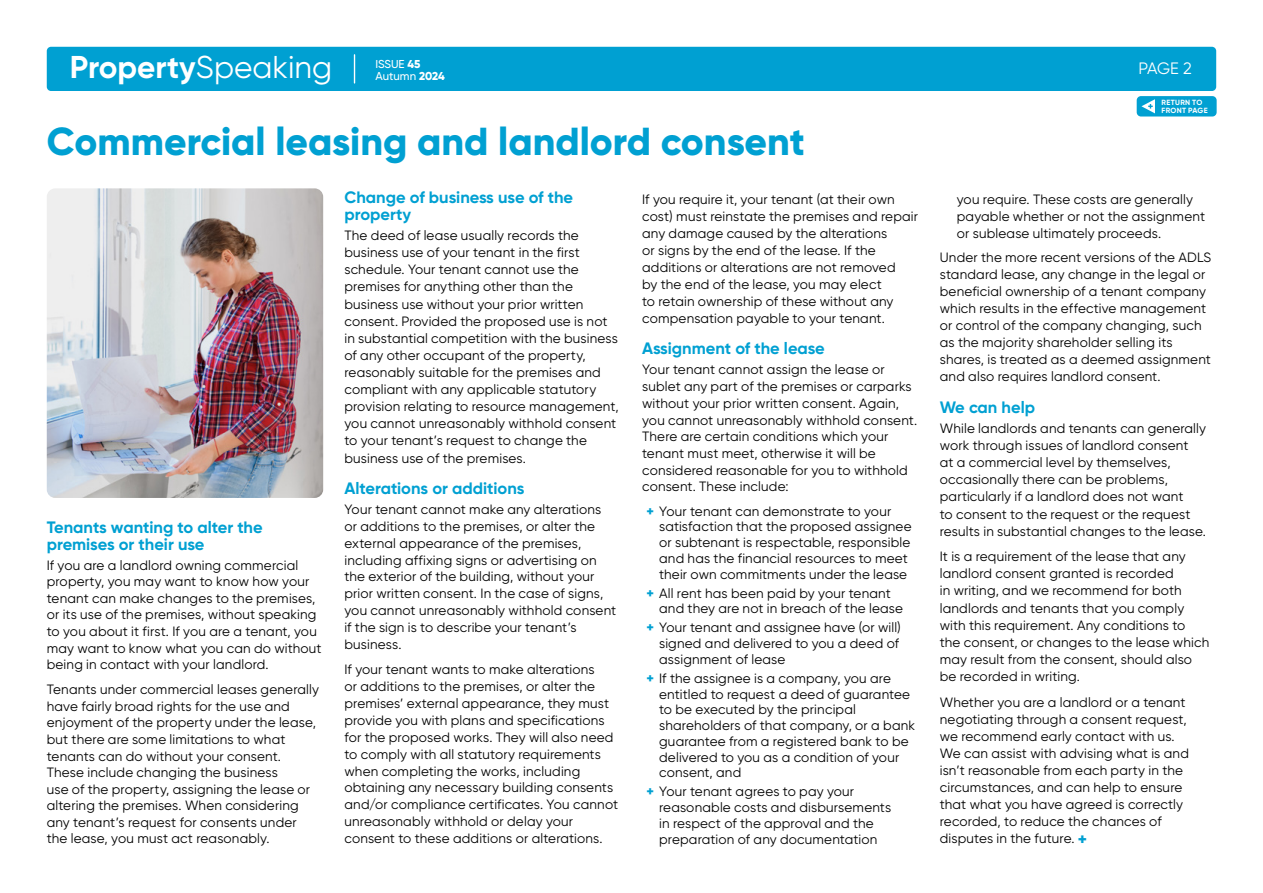
<style>
.page{position:relative;width:1263px;height:893px;background:#fff}
.page>*{position:absolute;margin:0;border:0;box-sizing:border-box;transform-origin:0 0}
.t1{font:800 39px "Gilroy";color:#00a0d2}
.t2{font:700 31.5px "Gilroy";color:#fff}
.t3{font:700 16.5px/16.5px "Gilroy";color:#00a0d2}
.t4{font:16.5px "Gilroy";color:#fff}
.t5{font:13.5px/17.1px "Gilroy";letter-spacing:.015em;color:#000}
.t6{font:500 11.4px/12.5px "Gilroy";color:#fff}
.t7{font:700 7.5px/7.5px "Gilroy";letter-spacing:.035em;color:#fff}
.s1{font-weight:400}
.s2{font-weight:800}
.s3{font-weight:800;color:#00a0d2}
.s4{font-weight:800;font-size:16.5px;color:#00a0d2}
</style>
<div class="page">
<div style="left:47px;top:47px;width:1169px;height:44px;background:#00a0d2;border-radius:4px"></div>
<svg style="left:354px;top:55px;width:1px;height:28px"></svg>
<div style="left:1137px;top:96px;width:79px;height:21px;background:#00a0d2;border-radius:4px"></div>
<svg style="left:1141px;top:99px;width:14px;height:14px"></svg>
<img style="left:47px;top:188px;width:276px;height:310px">
<h2 class="t2" style="left:70px;top:48px;width:264px">Property<span class="s1">Speaking</span></h2>
<p class="t4" style="left:1138px;top:58px;width:55px">PAGE 2</p>
<p class="t6" style="left:375px;top:57px;width:71px">ISSUE <span class="s2">45<br></span>Autumn <span class="s2">2024</span></p>
<h1 class="t1" style="left:47px;top:117px;width:760px">Commercial leasing and landlord consent</h1>
<p class="t3" style="left:47px;top:519px;width:217px">Tenants wanting to alter the premises or their use</p>
<p class="t5" style="left:47px;top:556px;width:276px;line-height:16.6px">If you are a landlord owning commercial property, you may want to know how your tenant can make changes to the premises, or its use of the premises, without speaking to you about it first. If you are a tenant, you may want to know what you can do without being in contact with your landlord.</p>
<p class="t5" style="left:47px;top:681px;width:274px;line-height:16.6px">Tenants under commercial leases generally have fairly broad rights for the use and enjoyment of the property under the lease, but there are some limitations to what tenants can do without your consent.<br>These include changing the business<br>use of the property, assigning the lease or altering the premises. When considering any tenant’s request for consents under the lease, you must act reasonably.</p>
<p class="t3" style="left:344px;top:189px;width:230px">Change of business use of the property</p>
<p class="t5" style="left:344px;top:227px;width:276px">The deed of lease usually records the business use of your tenant in the first schedule. Your tenant cannot use the premises for anything other than the business use without your prior written consent. Provided the proposed use is not in substantial competition with the business of any other occupant of the property, reasonably suitable for the premises and compliant with any applicable statutory provision relating to resource management, you cannot unreasonably withhold consent to your tenant’s request to change the business use of the premises.</p>
<p class="t3" style="left:344px;top:480px;width:182px">Alterations or additions</p>
<p class="t5" style="left:344px;top:501px;width:273px">Your tenant cannot make any alterations or additions to the premises, or alter the external appearance of the premises, including affixing signs or advertising on the exterior of the building, without your prior written consent. In the case of signs, you cannot unreasonably withhold consent if the sign is to describe your tenant’s business.</p>
<p class="t5" style="left:344px;top:661px;width:275px">If your tenant wants to make alterations<br>or additions to the premises, or alter the premises’ external appearance, they must provide you with plans and specifications for the proposed works. They will also need to comply with all statutory requirements when completing the works, including obtaining any necessary building consents and/or compliance certificates. You cannot unreasonably withhold or delay your consent to these additions or alterations.</p>
<p class="t5" style="left:642px;top:191px;width:277px">If you require it, your tenant (at their own cost) must reinstate the premises and repair any damage caused by the alterations<br>or signs by the end of the lease. If the additions or alterations are not removed<br>by the end of the lease, you may elect<br>to retain ownership of these without any compensation payable to your tenant.</p>
<p class="t3" style="left:642px;top:340px;width:184px">Assignment of the lease</p>
<p class="t5" style="left:642px;top:361px;width:276px">Your tenant cannot assign the lease or sublet any part of the premises or carparks without your prior written consent. Again, you cannot unreasonably withhold consent.<br>There are certain conditions which your tenant must meet, otherwise it will be considered reasonable for you to withhold consent. These include:</p>
<p class="t5" style="left:659px;top:503px;width:254px;line-height:15.8px;text-indent:-13px"><span class="s3">+</span> Your tenant can demonstrate to your satisfaction that the proposed assignee or subtenant is respectable, responsible and has the financial resources to meet their own commitments under the lease</p>
<p class="t5" style="left:659px;top:585px;width:245px;line-height:15.8px;text-indent:-13px"><span class="s3">+</span> All rent has been paid by your tenant and they are not in breach of the lease</p>
<p class="t5" style="left:659px;top:620px;width:243px;line-height:15.8px;text-align:justify;text-indent:-13px"><span class="s3">+</span> Your tenant and assignee have (or will) signed and delivered to you a deed of assignment of lease</p>
<p class="t5" style="left:659px;top:670px;width:258px;line-height:15.8px;text-indent:-13px"><span class="s3">+</span> If the assignee is a company, you are entitled to request a deed of guarantee to be executed by the principal shareholders of that company, or a bank guarantee from a registered bank to be delivered to you as a condition of your consent, and</p>
<p class="t5" style="left:659px;top:783px;width:234px;line-height:15.8px;text-indent:-13px"><span class="s3">+</span> Your tenant agrees to pay your reasonable costs and disbursements in respect of the approval and the preparation of any documentation</p>
<p class="t7" style="left:1161px;top:99px;width:48px">RETURN TO<br>FRONT PAGE</p>
<p class="t5" style="left:957px;top:191px;width:250px">you require. These costs are generally payable whether or not the assignment or sublease ultimately proceeds.</p>
<p class="t5" style="left:940px;top:248px;width:273px">Under the more recent versions of the ADLS standard lease, any change in the legal or beneficial ownership of a tenant company which results in the effective management or control of the company changing, such as the majority shareholder selling its shares, is treated as a deemed assignment and also requires landlord consent.</p>
<p class="t3" style="left:940px;top:399px;width:97px">We can help</p>
<p class="t5" style="left:940px;top:420px;width:268px">While landlords and tenants can generally work through issues of landlord consent<br>at a commercial level by themselves, occasionally there can be problems, particularly if a landlord does not want<br>to consent to the request or the request results in substantial changes to the lease.</p>
<p class="t5" style="left:940px;top:548px;width:271px">It is a requirement of the lease that any landlord consent granted is recorded<br>in writing, and we recommend for both landlords and tenants that you comply with this requirement. Any conditions to the consent, or changes to the lease which may result from the consent, should also be recorded in writing.</p>
<p class="t5" style="left:940px;top:693px;width:251px">Whether you are a landlord or a tenant negotiating through a consent request, we recommend early contact with us.<br>We can assist with advising what is and isn’t reasonable from each party in the circumstances, and can help to ensure that what you have agreed is correctly recorded, to reduce the chances of disputes in the future. <span class="s4">+</span></p>
</div>
